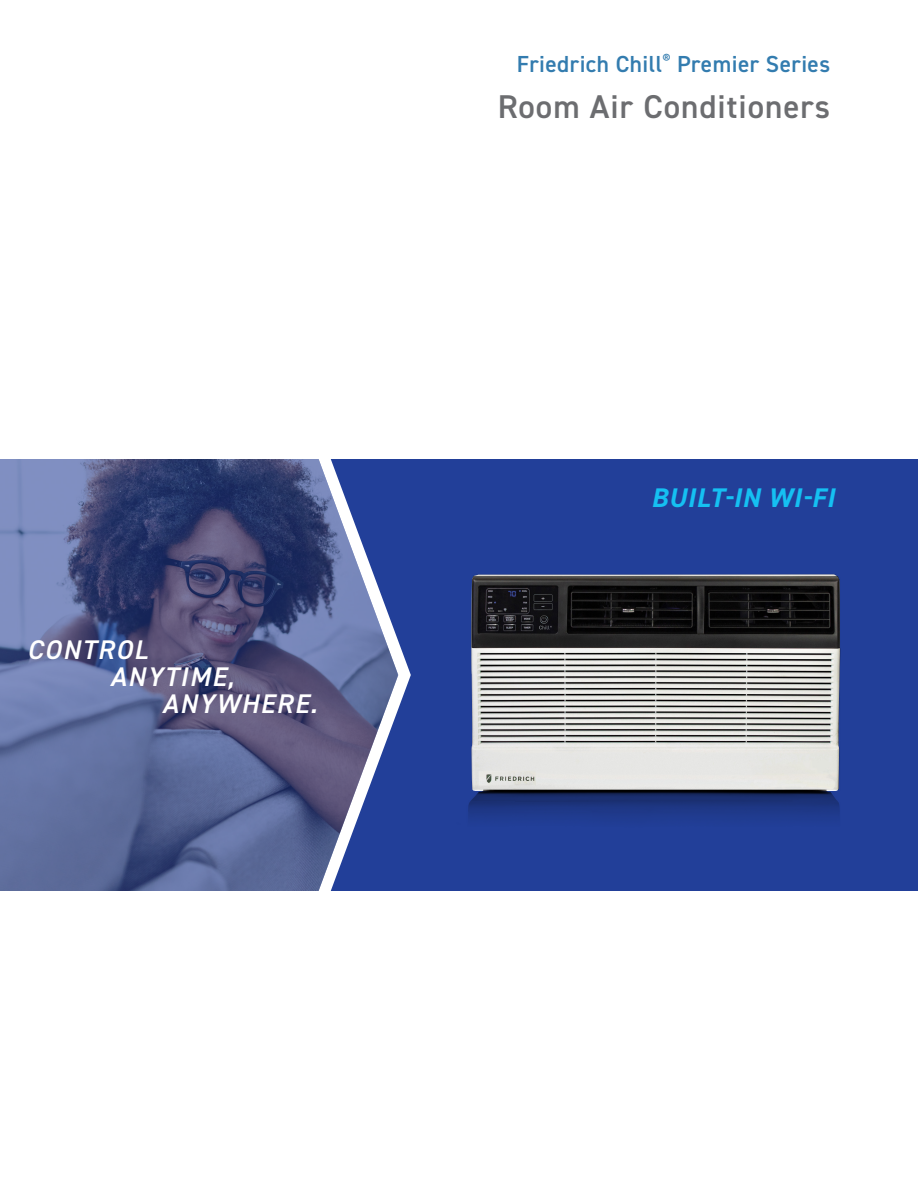
<style>
.page{position:relative;width:918px;height:1188px;background:#fff}
.page>*{position:absolute;margin:0;border:0;box-sizing:border-box;transform-origin:0 0}
.Product_Category{font:600 33px "DIN2014";letter-spacing:.03em;color:#6c6d70}
.Bullet_copy{font:italic 600 27px "DIN2014";letter-spacing:.06em;color:#fff}
.Bullet_copy-2{font:italic 700 27px "DIN2014";letter-spacing:.035em;color:#15c0f2}
.Product_Category-2{font:600 23.25px "DIN2014";letter-spacing:.02em;color:#337caf}
</style>
<div class="page">
<div style="left:398px;top:459px;width:520px;height:432px;background:#223f99"></div>
<img style="left:0;top:459px;width:398px;height:432px">
<img style="left:432px;top:545px;width:412px;height:304px">
<img style="left:471px;top:574px;width:369px;height:217px">
<p class="Bullet_copy" style="left:27px;top:631px;width:122px">CONTROL</p>
<p class="Bullet_copy" style="left:110px;top:658px;width:125px">ANYTIME,</p>
<p class="Bullet_copy" style="left:162px;top:685px;width:157px">ANYWHERE.</p>
<p class="Product_Category-2" style="left:517px;top:49px;width:315px">Friedrich Chill<sup>®</sup> Premier Series</p>
<p class="Product_Category" style="left:498px;top:85px;width:334px">Room Air Conditioners</p>
<p class="Bullet_copy-2" style="left:651px;top:480px;width:185px">BUILT-IN WI-FI</p>
</div>
